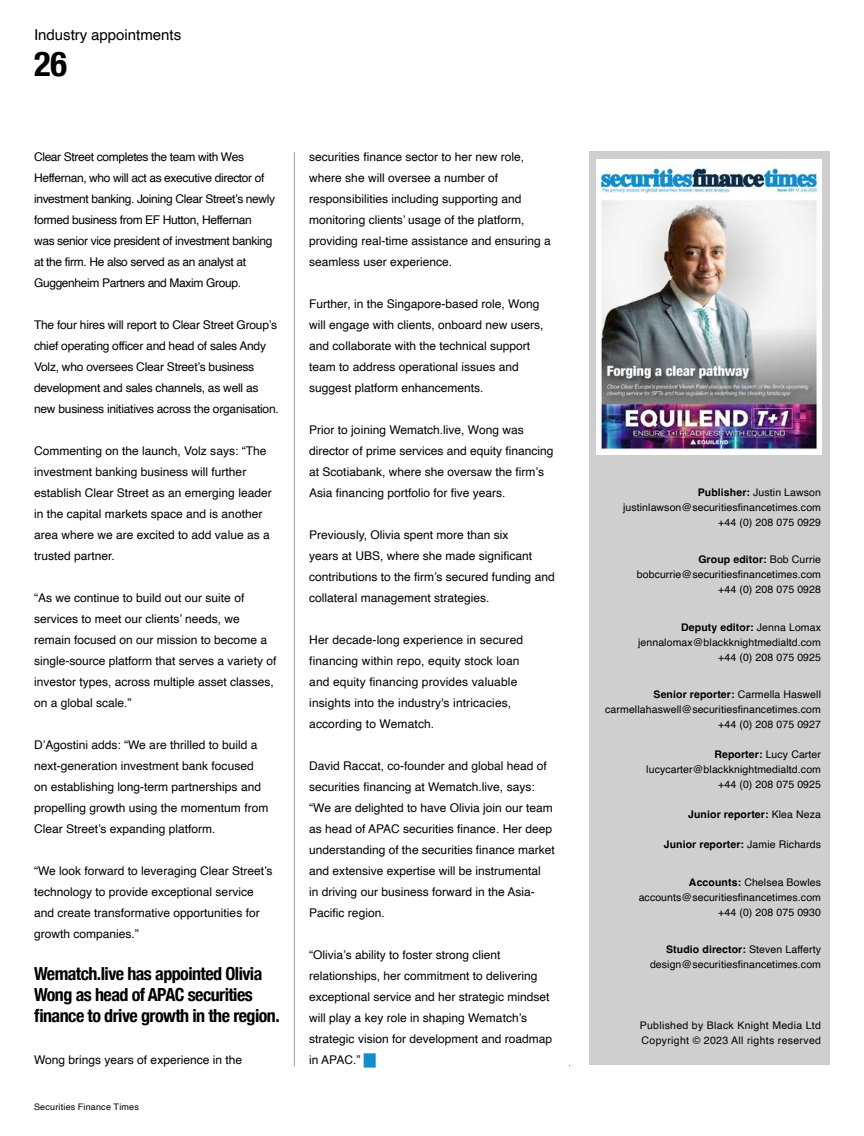
<style>
.page{position:relative;width:864px;height:1136px;background:#fff}
.page>*{position:absolute;margin:0;border:0;box-sizing:border-box;transform-origin:0 0}
.t1{font:700 condensed 34.5px "Helvetica Neue";color:#020203}
.t2{font:700 condensed 18px/21px "Helvetica Neue";letter-spacing:-.03em;color:#000}
.t3{font:15px "Helvetica";color:#000}
.t4{font:12px/21px "Helvetica";color:#010000}
.t5{font:12px/21px "Helvetica";letter-spacing:-.03em;color:#010000}
.t6{font:12px/21px "Helvetica";letter-spacing:-.02em;color:#010000}
.t7{font:10.5px/15px "Helvetica";letter-spacing:.01em;color:#000;text-align:right}
.t8{font:10.5px/15px "Helvetica";letter-spacing:.03em;color:#000}
.t9{font:700 10.5px "Helvetica";letter-spacing:.01em;color:#000}
.t10{font:9px "Helvetica";letter-spacing:.02em;color:#020203}
.s1{color:#138dcd}
.s2{font-weight:700}
.s3{font-weight:400}
</style>
<div class="page">
<div style="left:588px;top:399px;width:241px;height:665px;background:#cfcfcf"></div>
<div style="left:588px;top:152px;width:241px;height:315px;background:#cfcfcf"></div>
<img style="left:596px;top:159px;width:225px;height:296px">
<hr style="left:294px;top:152px;width:1px;height:914px;background:#9d9d9c">
<p class="t3" style="left:34px;top:23px;width:149px">Industry appointments</p>
<h1 class="t1" style="left:34px;top:35px;width:35px">26</h1>
<p class="t5" style="left:34px;top:146px;width:242px">Clear Street completes the team with Wes Heffernan, who will act as executive director of investment banking. Joining Clear Street’s newly formed business from EF Hutton, Heffernan was senior vice president of investment banking at the firm. He also served as an analyst at Guggenheim Partners and Maxim Group.</p>
<p class="t6" style="left:34px;top:314px;width:246px">The four hires will report to Clear Street Group’s chief operating officer and head of sales Andy Volz, who oversees Clear Street’s business development and sales channels, as well as new business initiatives across the organisation.</p>
<p class="t4" style="left:34px;top:440px;width:239px">Commenting on the launch, Volz says: “The investment banking business will further establish Clear Street as an emerging leader in the capital markets space and is another area where we are excited to add value as a trusted partner.</p>
<p class="t4" style="left:34px;top:587px;width:244px">“As we continue to build out our suite of services to meet our clients’ needs, we remain focused on our mission to become a single-source platform that serves a variety of investor types, across multiple asset classes, on a global scale.”</p>
<p class="t4" style="left:34px;top:734px;width:236px">D’Agostini adds: “We are thrilled to build a next-generation investment bank focused on establishing long-term partnerships and propelling growth using the momentum from Clear Street’s expanding platform.</p>
<p class="t4" style="left:34px;top:860px;width:240px">“We look forward to leveraging Clear Street’s technology to provide exceptional service and create transformative opportunities for growth companies.”</p>
<h2 class="t2" style="left:34px;top:962px;width:247px">Wematch.live has appointed Olivia<br>Wong as head of APAC securities finance to drive growth in the region.</h2>
<p class="t4" style="left:34px;top:1049px;width:209px">Wong brings years of experience in the</p>
<p class="t10" style="left:34px;top:1099px;width:106px">Securities Finance Times</p>
<p class="t4" style="left:309px;top:146px;width:243px">securities finance sector to her new role, where she will oversee a number of responsibilities including supporting and monitoring clients’ usage of the platform, providing real-time assistance and ensuring a seamless user experience.</p>
<p class="t4" style="left:309px;top:293px;width:236px">Further, in the Singapore-based role, Wong will engage with clients, onboard new users, and collaborate with the technical support team to address operational issues and suggest platform enhancements.</p>
<p class="t4" style="left:309px;top:419px;width:246px">Prior to joining Wematch.live, Wong was director of prime services and equity financing at Scotiabank, where she oversaw the firm’s Asia financing portfolio for five years.</p>
<p class="t4" style="left:309px;top:524px;width:247px">Previously, Olivia spent more than six<br>years at UBS, where she made significant contributions to the firm’s secured funding and collateral management strategies.</p>
<p class="t4" style="left:309px;top:629px;width:215px">Her decade-long experience in secured financing within repo, equity stock loan and equity financing provides valuable insights into the industry's intricacies, according to Wematch.</p>
<p class="t4" style="left:309px;top:755px;width:247px">David Raccat, co-founder and global head of securities financing at Wematch.live, says: “We are delighted to have Olivia join our team as head of APAC securities finance. Her deep understanding of the securities finance market and extensive expertise will be instrumental<br>in driving our business forward in the Asia-Pacific region.</p>
<p class="t4" style="left:309px;top:944px;width:244px">“Olivia’s ability to foster strong client relationships, her commitment to delivering exceptional service and her strategic mindset will play a key role in shaping Wematch’s strategic vision for development and roadmap in APAC.” <span class="s1">█</span></p>
<p class="t7" style="left:622px;top:484px;width:199px"><span class="s2">Publisher:</span> Justin Lawson justinlawson@securitiesfinancetimes.com +44 (0) 208 075 0929</p>
<p class="t7" style="left:636px;top:552px;width:186px"><span class="s2">Group editor:</span> Bob Currie bobcurrie@securitiesfinancetimes.com +44 (0) 208 075 0928</p>
<p class="t7" style="left:637px;top:619px;width:184px"><span class="s2">Deputy editor:</span> Jenna Lomax jennalomax@blackknightmedialtd.com +44 (0) 208 075 0925</p>
<p class="t7" style="left:605px;top:687px;width:217px"><span class="s2">Senior reporter:</span> Carmella Haswell carmellahaswell@securitiesfinancetimes.com +44 (0) 208 075 0927</p>
<p class="t7" style="left:646px;top:747px;width:176px"><span class="s2">Reporter:</span> Lucy Carter lucycarter@blackknightmedialtd.com +44 (0) 208 075 0925</p>
<p class="t9" style="left:688px;top:808px;width:134px">Junior reporter: <span class="s3">Klea Neza</span></p>
<p class="t9" style="left:663px;top:838px;width:159px">Junior reporter: <span class="s3">Jamie Richards</span></p>
<p class="t7" style="left:638px;top:874px;width:184px"><span class="s2">Accounts:</span> Chelsea Bowles accounts@securitiesfinancetimes.com +44 (0) 208 075 0930</p>
<p class="t7" style="left:649px;top:942px;width:172px"><span class="s2">Studio director:</span> Steven Lafferty design@securitiesfinancetimes.com</p>
<p class="t8" style="left:639px;top:1017px;width:183px">Published by Black Knight Media Ltd<br>Copyright © 2023 All rights reserved</p>
</div>
